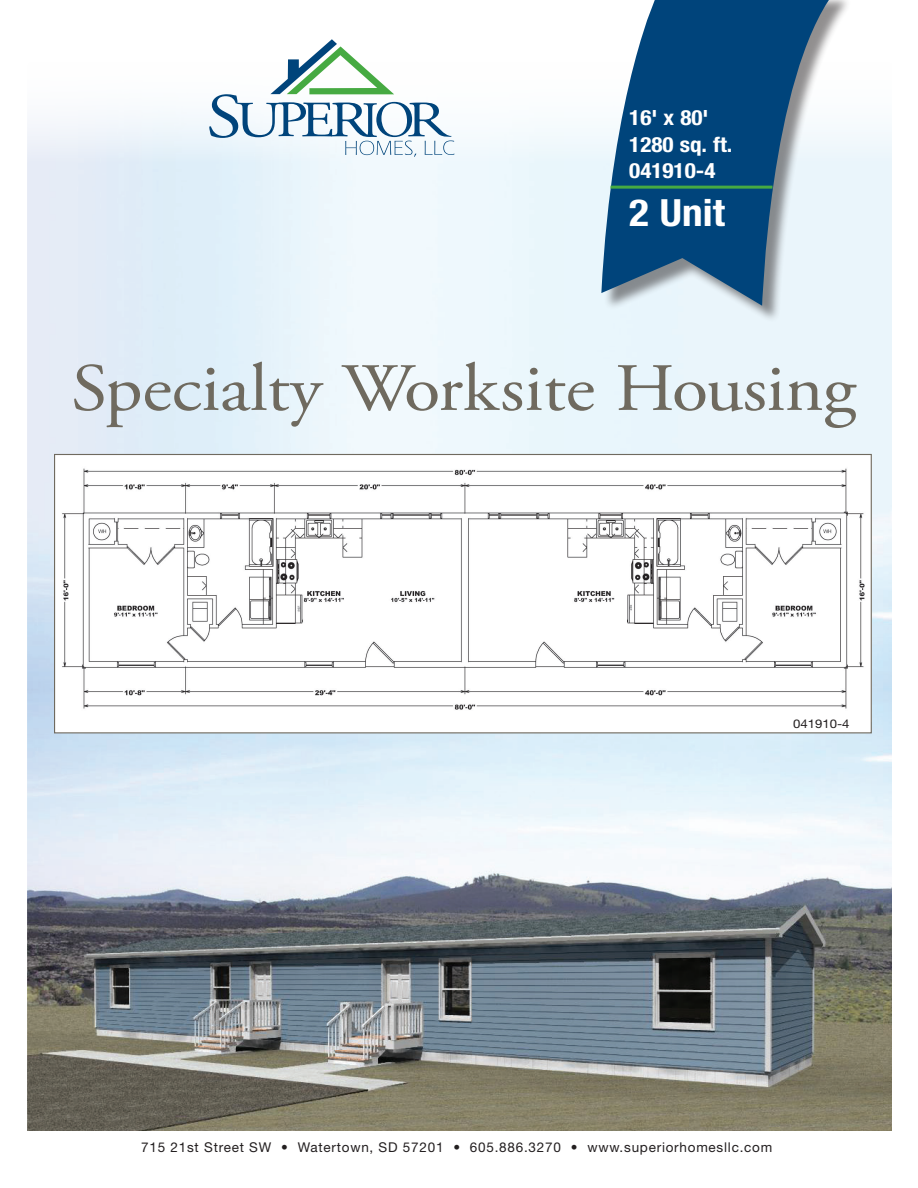
<style>
.page{position:relative;width:918px;height:1188px;background:#fff}
.page>*{position:absolute;margin:0;border:0;box-sizing:border-box;transform-origin:0 0}
.t1{font:67.5px "Adobe Garamond Pro";letter-spacing:-.005em;color:#6f6a5f;scale:1.1 1}
.t2{font:700 condensed 37.5px "Helvetica Neue";color:#fff;scale:1.1 1}
.t3{font:700 condensed 21px/26.2px "Helvetica Neue";color:#fff;scale:1.1 1}
.t4{font:13.5px "Helvetica Neue";letter-spacing:.055em;color:#231f20}
.t5{font:12px "Helvetica Neue";color:#231f20;scale:1.1 1}
</style>
<div class="page">
<img style="left:28px;top:114px;width:863px;height:1016px">
<svg style="left:209px;top:39px;width:245px;height:118px"></svg>
<div style="left:55px;top:454px;width:816px;height:279px;background:#fff"></div>
<img style="left:62px;top:468px;width:803px;height:242px">
<div style="left:604px;top:0;width:247px;height:323px;background:#231f20;opacity:.5"></div>
<svg style="left:601px;top:0;width:233px;height:306px;background:#4f7ca1"></svg>
<hr style="left:610px;top:186px;width:162px;height:3px;background:#46aa42">
<h3 class="t3" style="left:629px;top:105px;width:95px">16' x 80'<br>1280 sq. ft.<br>041910-4</h3>
<h2 class="t2" style="left:629px;top:190px;width:88px">2 Unit</h2>
<h1 class="t1" style="left:71px;top:348px;width:715px">Specialty Worksite Housing</h1>
<p class="t5" style="left:793px;top:716px;width:53px">041910-4</p>
<p class="t4" style="left:141px;top:1139px;width:633px">715 21st Street SW • Watertown, SD 57201 • 605.886.3270 • www.superiorhomesllc.com</p>
</div>
